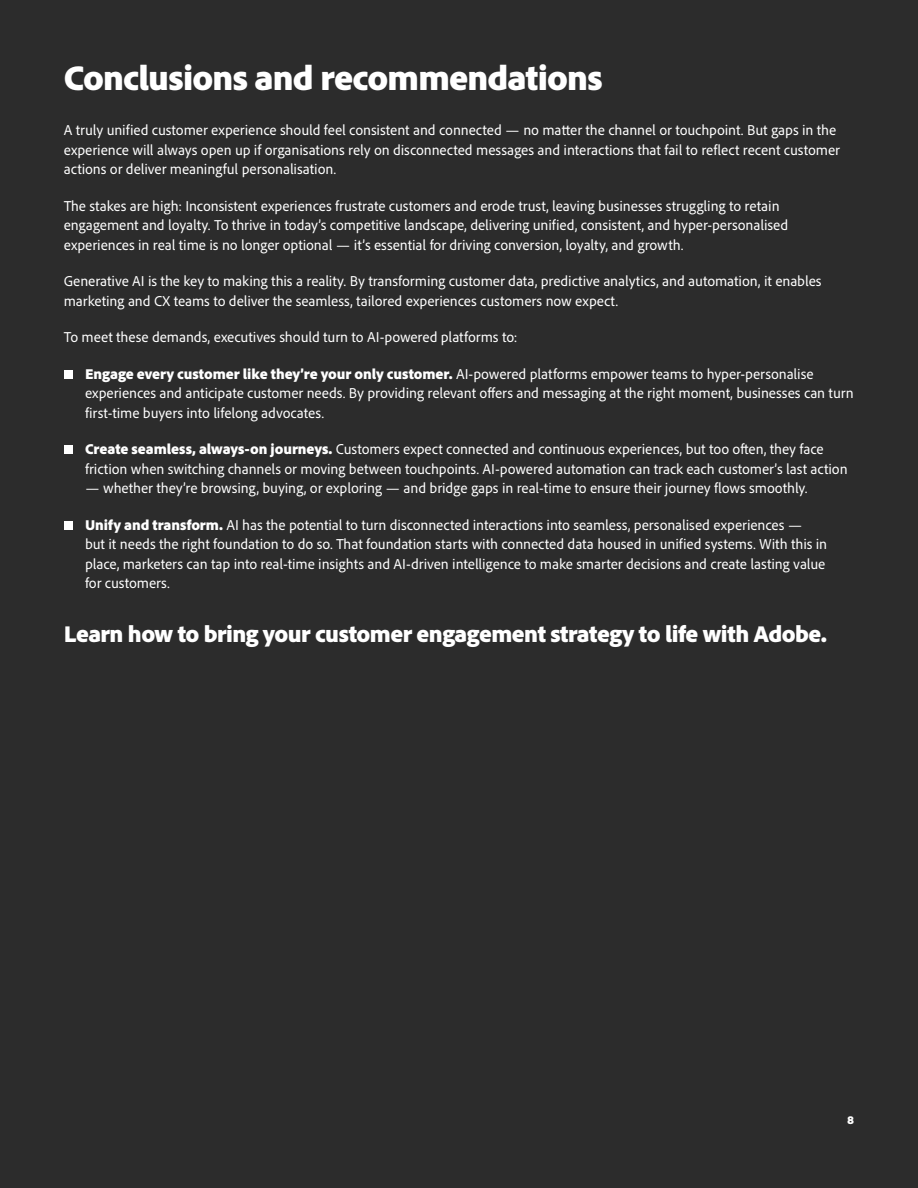
<style>
.page{position:relative;width:918px;height:1188px;background:#2c2c2c}
.page>*{position:absolute;margin:0;border:0;box-sizing:border-box;transform-origin:0 0}
.t1{font:900 36px "Adobe Clean";letter-spacing:-.025em;color:#fff}
.t2{font:900 24px "Adobe Clean";letter-spacing:-.02em;color:#fff}
.t3{font:15px/19.5px "Adobe Clean UX";letter-spacing:-.005em;color:#fff}
.t4{font:900 12px "Adobe Clean";color:#fff}
.s1{font-family:"Adobe Clean";font-weight:900}
</style>
<div class="page">
<div style="left:64px;top:370px;width:8px;height:9px;background:#fff"></div>
<div style="left:64px;top:446px;width:8px;height:8px;background:#fff"></div>
<div style="left:64px;top:521px;width:8px;height:9px;background:#fff"></div>
<h1 class="t1" style="left:64px;top:54px;width:541px">Conclusions and recommendations</h1>
<p class="t3" style="left:64px;top:120px;width:778px">A truly unified customer experience should feel consistent and connected — no matter the channel or touchpoint. But gaps in the experience will always open up if organisations rely on disconnected messages and interactions that fail to reflect recent customer actions or deliver meaningful personalisation.</p>
<p class="t3" style="left:64px;top:195px;width:726px">The stakes are high: Inconsistent experiences frustrate customers and erode trust, leaving businesses struggling to retain engagement and loyalty. To thrive in today’s competitive landscape, delivering unified, consistent, and hyper-personalised experiences in real time is no longer optional — it’s essential for driving conversion, loyalty, and growth.</p>
<p class="t3" style="left:64px;top:271px;width:759px">Generative AI is the key to making this a reality. By transforming customer data, predictive analytics, and automation, it enables marketing and CX teams to deliver the seamless, tailored experiences customers now expect.</p>
<p class="t3" style="left:64px;top:327px;width:455px">To meet these demands, executives should turn to AI-powered platforms to:</p>
<p class="t3" style="left:85px;top:363px;width:770px"><span class="s1">Engage every customer like they’re your only customer.</span> AI-powered platforms empower teams to hyper-personalise experiences and anticipate customer needs. By providing relevant offers and messaging at the right moment, businesses can turn first-time buyers into lifelong advocates.</p>
<p class="t3" style="left:85px;top:439px;width:764px"><span class="s1">Create seamless, always-on journeys.</span> Customers expect connected and continuous experiences, but too often, they face friction when switching channels or moving between touchpoints. AI-powered automation can track each customer’s last action</p>
<p class="t3" style="left:85px;top:478px;width:724px">— whether they’re browsing, buying, or exploring — and bridge gaps in real-time to ensure their journey flows smoothly.</p>
<p class="t3" style="left:85px;top:514px;width:744px"><span class="s1">Unify and transform.</span> AI has the potential to turn disconnected interactions into seamless, personalised experiences —<br>but it needs the right foundation to do so. That foundation starts with connected data housed in unified systems. With this in place, marketers can tap into real-time insights and AI-driven intelligence to make smarter decisions and create lasting value for customers.</p>
<h2 class="t2" style="left:64px;top:618px;width:765px">Learn how to bring your customer engagement strategy to life with Adobe.</h2>
<p class="t4" style="left:847px;top:1112px;width:9px">8</p>
</div>
